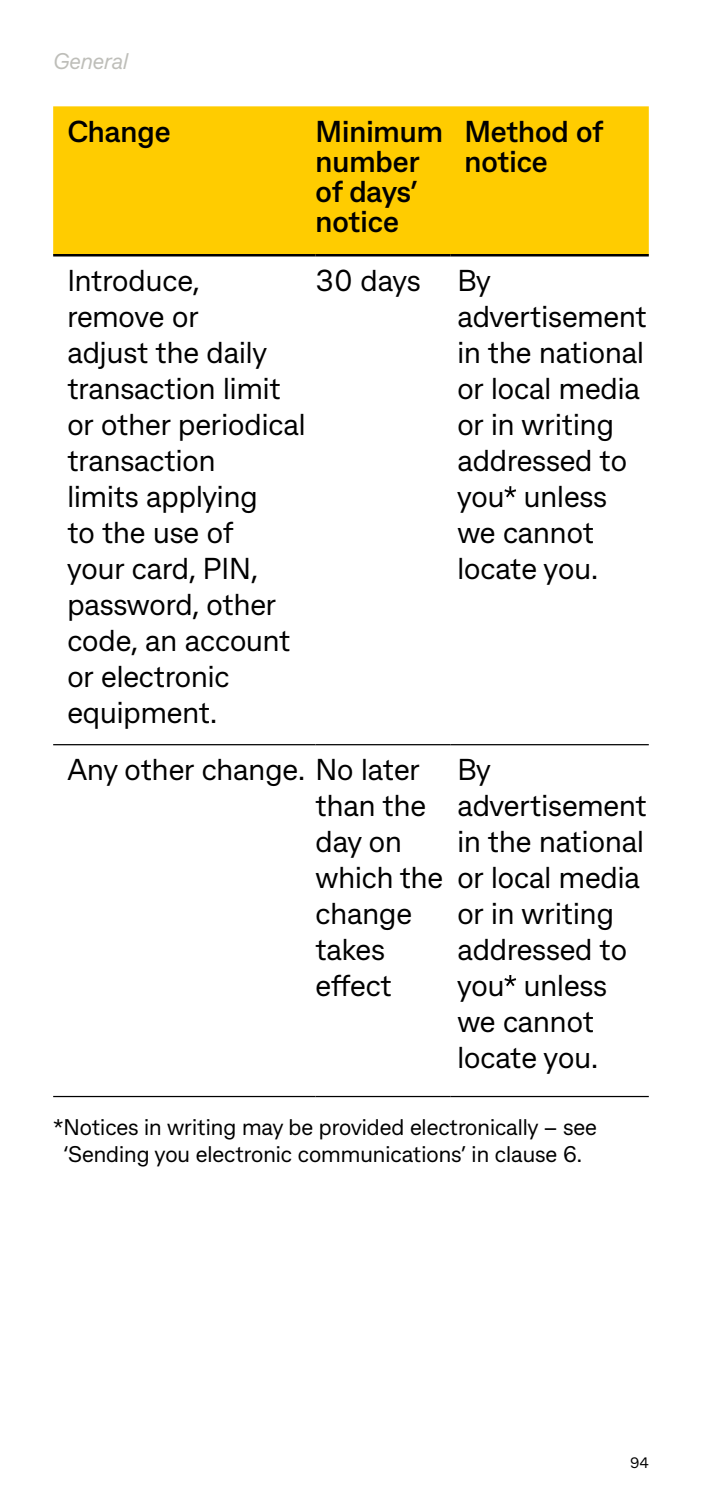
<style>
.page{position:relative;width:702px;height:1489px;background:#fff}
.page>*{position:absolute;margin:0;border:0;box-sizing:border-box;transform-origin:0 0}
.t1{font:30px/36px "CBA Beacon Sans";color:#000}
.t2{font:700 30px/30px "CBA Beacon Sans";color:#000}
.t3{font:22.5px/27px "CBA Beacon Sans";color:#000;text-align:center}
.t4{font:italic 22.5px "CBA Beacon Sans";color:#bebeb9}
.t5{font:15px "CBA Beacon Sans";color:#000}
</style>
<div class="page">
<div style="left:53px;top:106px;width:595px;height:148px;background:#fc0"></div>
<hr style="left:53px;top:254px;width:262px;height:2px;background:#000">
<hr style="left:315px;top:254px;width:135px;height:2px;background:#000">
<hr style="left:450px;top:254px;width:198px;height:2px;background:#000">
<hr style="left:53px;top:744px;width:262px;height:1px;background:#000">
<hr style="left:315px;top:744px;width:135px;height:1px;background:#000">
<hr style="left:450px;top:744px;width:198px;height:1px;background:#000">
<hr style="left:53px;top:1095px;width:262px;height:2px;background:#000">
<hr style="left:315px;top:1095px;width:135px;height:2px;background:#000">
<hr style="left:450px;top:1095px;width:198px;height:2px;background:#000">
<svg style="left:504px;top:486px;width:12px;height:11px"></svg>
<svg style="left:504px;top:975px;width:12px;height:11px"></svg>
<p class="t4" style="left:53px;top:46px;width:76px">General</p>
<p class="t2" style="left:67px;top:115px;width:105px">Change</p>
<p class="t2" style="left:315px;top:115px;width:129px">Minimum number of days’ notice</p>
<p class="t2" style="left:464px;top:115px;width:141px">Method of notice</p>
<p class="t1" style="left:67px;top:261px;width:240px">Introduce,<br>remove or<br>adjust the daily transaction limit or other periodical transaction<br>limits applying<br>to the use of<br>your card, PIN, password, other code, an account or electronic equipment.</p>
<p class="t1" style="left:457px;top:261px;width:191px;text-indent:-142px">30 days By advertisement in the national or local media or in writing addressed to you unless we cannot locate you.</p>
<p class="t1" style="left:315px;top:750px;width:129px;text-indent:-248px">Any other change. No later than the day on which the change takes effect</p>
<p class="t1" style="left:457px;top:750px;width:191px">By advertisement in the national or local media or in writing addressed to you unless we cannot locate you.</p>
<p class="t3" style="left:53px;top:1113px;width:545px">*Notices in writing may be provided electronically – see ‘Sending you electronic communications’ in clause 6.</p>
<p class="t5" style="left:630px;top:1452px;width:20px">94</p>
</div>
